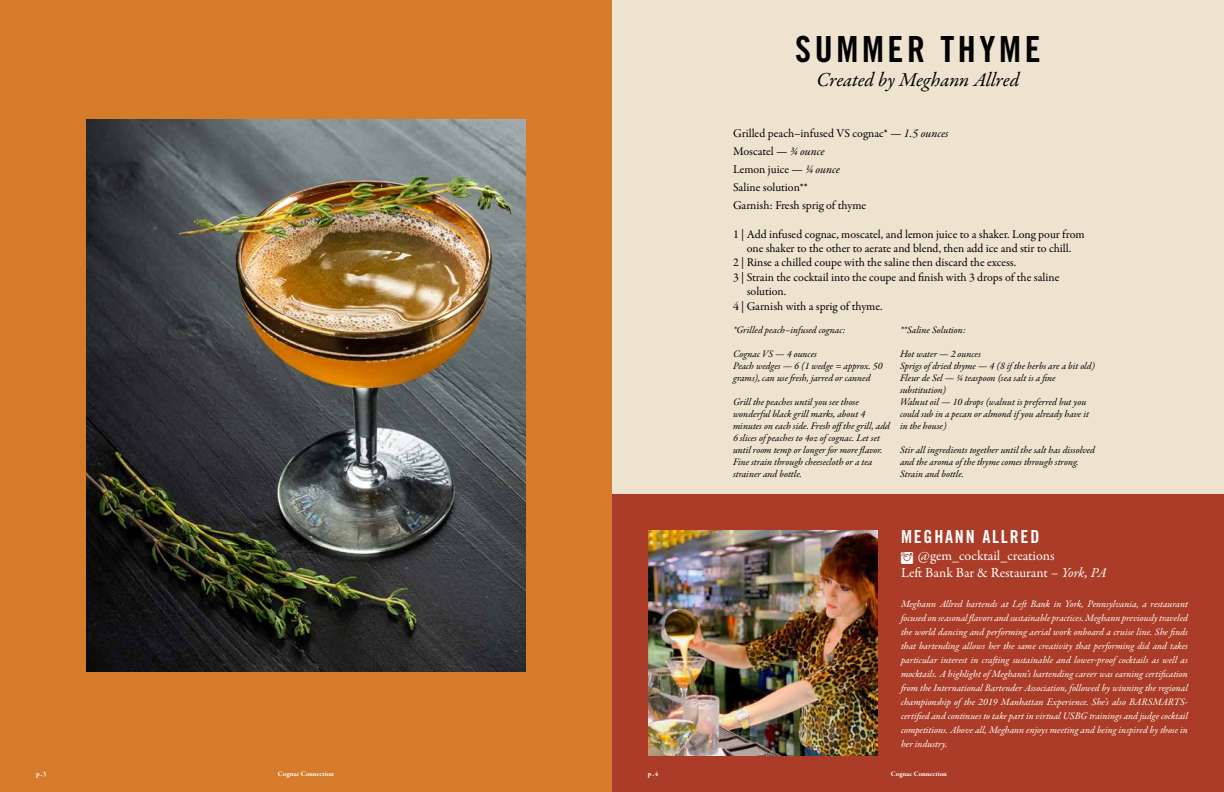
<style>
.page{position:relative;width:1224px;height:792px;background:#fff}
.page>*{position:absolute;margin:0;border:0;box-sizing:border-box;transform-origin:0 0}
.t1{font:36px "Trade Gothic LT Pro Bd Cn 20";letter-spacing:.1em;color:#000}
.t2{font:italic 20px "Garamond Premr Pro";letter-spacing:-.005em;color:#000}
.t3{font:18px "Trade Gothic LT Pro Bd Cn 20";letter-spacing:.1em;color:#fff}
.t4{font:14px/16.8px "Garamond Premr Pro";letter-spacing:-.005em;color:#fff}
.t5{font:12px/18px "Garamond Premr Pro";color:#000}
.t6{font:italic 10px/14px "Garamond Premr Pro";color:#fff;text-align:justify}
.t7{font:italic 10px/12px "Garamond Premr Pro";letter-spacing:-.005em;color:#000}
.t8{font:700 7px "Garamond Premr Pro";letter-spacing:-.005em;color:#fff}
.s1{font-style:italic}
</style>
<div class="page">
<div style="left:0;top:0;width:612px;height:792px;background:#d57b29"></div>
<img style="left:86px;top:120px;width:440px;height:552px">
<div style="left:612px;top:0;width:612px;height:792px;background:#eee3ce"></div>
<div style="left:612px;top:494px;width:612px;height:298px;background:#ab3c28"></div>
<img style="left:648px;top:530px;width:230px;height:226px">
<h1 class="t1" style="left:795px;top:27px;width:247px">SUMMER THYME</h1>
<h2 class="t2" style="left:817px;top:67px;width:204px">Created by Meghann Allred</h2>
<p class="t5" style="left:733px;top:124px;width:217px">Grilled peach–infused VS cognac* — <span class="s1">1.5 ounces<br></span>Moscatel — <span class="s1">¾ ounce<br></span>Lemon juice — <span class="s1">¼ ounce<br></span>Saline solution**<br>Garnish: Fresh sprig of thyme</p>
<p class="t5" style="left:733px;top:225px;width:353px">1 | Add infused cognac, moscatel, and lemon juice to a shaker. Long pour from</p>
<p class="t5" style="left:747px;top:240px;width:326px">one shaker to the other to aerate and blend, then add ice and stir to chill.</p>
<p class="t5" style="left:733px;top:254px;width:285px">2 | Rinse a chilled coupe with the saline then discard the excess.</p>
<p class="t5" style="left:733px;top:268px;width:328px">3 | Strain the cocktail into the coupe and finish with 3 drops of the saline</p>
<p class="t5" style="left:747px;top:283px;width:41px">solution.</p>
<p class="t5" style="left:733px;top:297px;width:151px">4 | Garnish with a sprig of thyme.</p>
<p class="t7" style="left:733px;top:324px;width:114px">*Grilled peach–infused cognac:</p>
<p class="t7" style="left:733px;top:348px;width:151px">Cognac VS — 4 ounces<br>Peach wedges — 6 (1 wedge = approx. 50 grams), can use fresh, jarred or canned</p>
<p class="t7" style="left:733px;top:396px;width:159px">Grill the peaches until you see those wonderful black grill marks, about 4 minutes on each side. Fresh offthe grill, add 6 slices of peaches to 4oz of cognac. Let set until room temp or longer for more flavor.<br>Fine strain through cheesecloth or a tea strainer and bottle.</p>
<p class="t7" style="left:900px;top:324px;width:67px">**Saline Solution:</p>
<p class="t7" style="left:900px;top:348px;width:197px">Hot water — 2 ounces<br>Sprigs of dried thyme — 4 (8 if the herbs are a bit old)<br>Fleur de Sel — ¼ teaspoon (sea salt is a fine substitution)<br>Walnut oil — 10 drops (walnut is preferred but you could sub in a pecan or almond if you already have it in the house)</p>
<p class="t7" style="left:900px;top:444px;width:197px">Stir all ingredients together until the salt has dissolved and the aroma of the thyme comes through strong.<br>Strain and bottle.</p>
<h3 class="t3" style="left:901px;top:526px;width:140px">MEGHANN ALLRED</h3>
<h3 class="t4" style="left:901px;top:547px;width:207px;text-indent:17px">@gem_cocktail_creations<br>Left Bank Bar &amp; Restaurant – <span class="s1">York, PA</span></h3>
<p class="t6" style="left:901px;top:598px;width:289px">Meghann Allred bartends at Left Bank in York, Pennsylvania, a restaurant focused on seasonal flavors and sustainable practices. Meghann previously traveled the world dancing and performing aerial work onboard a cruise line. She finds that bartending allows her the same creativity that performing did and takes particular interest in crafting sustainable and lower-proof cocktails as well as mocktails. A highlight of Meghann’s bartending career was earning certification from the International Bartender Association, followed by winning the regional championship of the 2019 Manhattan Experience. She’s also BARSMARTS&shy;certified and continues to take part in virtual USBG trainings and judge cocktail competitions. Above all, Meghann enjoys meeting and being inspired by those in her industry.</p>
<p class="t8" style="left:36px;top:770px;width:12px">p.3</p>
<p class="t8" style="left:278px;top:770px;width:58px">Cognac Connection</p>
<p class="t8" style="left:648px;top:770px;width:12px">p.4</p>
<p class="t8" style="left:891px;top:770px;width:58px">Cognac Connection</p>
</div>
